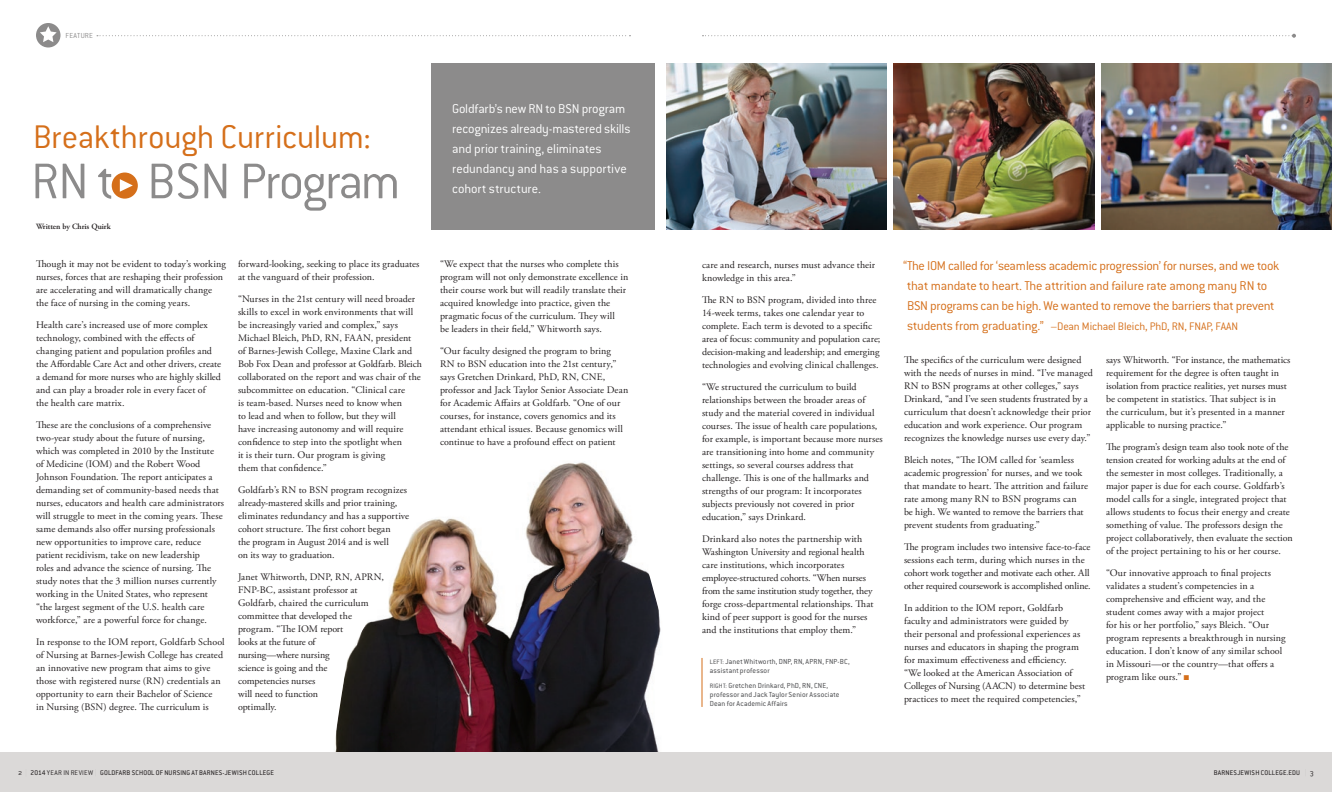
<style>
.page{position:relative;width:1332px;height:792px;background:#fff}
.page>*{position:absolute;margin:0;border:0;box-sizing:border-box;transform-origin:0 0}
.t1{font:300 55px "Conduit OSITC";letter-spacing:-.03em;color:#8c8b8b}
.t2{font:300 36px "Conduit OSITC";letter-spacing:-.015em;color:#d56f1a}
.t3{font:300 14px/20px "Conduit OSITC";letter-spacing:-.02em;color:#d56f1a}
.t4{font:300 14px/20px "Conduit OSITC";letter-spacing:-.01em;color:#fff}
.t5{font:300 12px "Conduit OSITC";color:#d56f1a}
.t6{font:10px/13px "Adobe Garamond Pro";letter-spacing:.005em;color:#231f20}
.t7{font:8px/9px "Conduit ITC";letter-spacing:.02em;color:#57585a}
.t8{font:600 8px "Adobe Garamond Pro";color:#231f20}
.t9{font:300 8px "Conduit OSITC";letter-spacing:.025em;color:#8c8b8b}
.t10{font:7.5px "Conduit ITC";letter-spacing:.02em;color:#231f20}
.s1{color:#fff}
.s2{font-size:7px}
.s3{font-size:14px}
.s4{color:#d56f1a}
.s5{font-family:"Conduit OSITC";font-weight:300;font-size:8px}
.s6{font-weight:300}
</style>
<div class="page">
<div style="left:666px;top:752px;width:666px;height:40px;background:#dbd9d8"></div>
<div style="left:0;top:752px;width:666px;height:40px;background:#dbd9d8"></div>
<svg style="left:36px;top:23px;width:25px;height:25px"></svg>
<svg style="left:97px;top:35px;width:534px;height:1px"></svg>
<img style="left:666px;top:63px;width:220px;height:167px">
<div style="left:431px;top:63px;width:224px;height:167px;background:#8c8b8b"></div>
<img style="left:1102px;top:63px;width:230px;height:167px">
<img style="left:893px;top:63px;width:202px;height:167px">
<div style="left:112px;top:173px;width:26px;height:26px;background:#d56f1a;border-radius:50%"></div>
<svg style="left:120px;top:179px;width:13px;height:13px"></svg>
<svg style="left:702px;top:34px;width:594px;height:4px"></svg>
<img style="left:335px;top:461px;width:326px;height:291px">
<hr style="left:702px;top:658px;width:1px;height:49px;background:#d56f1a">
<p class="t9" style="left:66px;top:31px;width:29px">FEATURE</p>
<h2 class="t2" style="left:33px;top:115px;width:340px">Breakthrough Curriculum:</h2>
<h1 class="t1" style="left:31px;top:148px;width:371px">RN t<span class="s1">o</span> BSN Program</h1>
<p class="t8" style="left:36px;top:222px;width:76px">Written by Chris Quirk</p>
<p class="t6" style="left:36px;top:257px;width:191px">Though it may not be evident to today’s working nurses, forces that are reshaping their profession are accelerating and will dramatically change the face of nursing in the coming years.</p>
<p class="t6" style="left:36px;top:318px;width:187px">Health care’s increased use of more complex technology, combined with the effects of changing patient and population profiles and the Affordable Care Act and other drivers, create a demand for more nurses who are highly skilled and can play a broader role in every facet of<br>the health care matrix.</p>
<p class="t6" style="left:36px;top:418px;width:190px">These are the conclusions of a comprehensive two-year study about the future of nursing, which was completed in 2010 by the Institute of Medicine (IOM) and the Robert Wood Johnson Foundation. The report anticipates a demanding set of community-based needs that nurses, educators and health care administrators will struggle to meet in the coming years. These same demands also offer nursing professionals new opportunities to improve care, reduce patient recidivism, take on new leadership<br>roles and advance the science of nursing. The study notes that the 3 million nurses currently working in the United States, who represent “the largest segment of the U.S. health care workforce,” are a powerful force for change.</p>
<p class="t6" style="left:36px;top:635px;width:190px">In response to the IOM report, Goldfarb School of Nursing at Barnes-Jewish College has created an innovative new program that aims to give those with registered nurse (RN) credentials an opportunity to earn their Bachelor of Science<br>in Nursing (BSN) degree. The curriculum is</p>
<p class="t6" style="left:238px;top:257px;width:183px">forward-looking, seeking to place its graduates at the vanguard of their profession.</p>
<p class="t6" style="left:238px;top:292px;width:185px">“Nurses in the 21st century will need broader skills to excel in work environments that will be increasingly varied and complex,” says Michael Bleich, PhD, RN, FAAN, president<br>of Barnes-Jewish College, Maxine Clark and Bob Fox Dean and professor at Goldfarb. Bleich collaborated on the report and was chair of the subcommittee on education. “Clinical care<br>is team-based. Nurses need to know when<br>to lead and when to follow, but they will<br>have increasing autonomy and will require confidence to step into the spotlight when<br>it is their turn. Our program is giving<br>them that confidence.”</p>
<p class="t6" style="left:238px;top:483px;width:173px">Goldfarb’s RN to BSN program recognizes already-mastered skills and prior training, eliminates redundancy and has a supportive cohort structure. The first cohort began<br>the program in August 2014 and is well<br>on its way to graduation.</p>
<p class="t6" style="left:238px;top:570px;width:147px">Janet Whitworth, DNP, RN, APRN,<br>FNP-BC, assistant professor at<br>Goldfarb, chaired the curriculum committee that developed the program. “The IOM report<br>looks at the future of<br>nursing—where nursing<br>science is going and the<br>competencies nurses<br>will need to function<br>optimally.</p>
<h3 class="t4" style="left:452px;top:98px;width:180px">Goldfarb’s new RN to BSN program recognizes already-mastered skills and prior training, eliminates redundancy and has a supportive cohort structure.</h3>
<p class="t6" style="left:440px;top:257px;width:190px">“We expect that the nurses who complete this program will not only demonstrate excellence in their course work but will readily translate their acquired knowledge into practice, given the pragmatic focus of the curriculum. They will<br>be leaders in their field,” Whitworth says.</p>
<p class="t6" style="left:440px;top:344px;width:190px">“Our faculty designed the program to bring RN to BSN education into the 21st century,” says Gretchen Drinkard, PhD, RN, CNE, professor and Jack Taylor Senior Associate Dean for Academic Affairs at Goldfarb. “One of our courses, for instance, covers genomics and its attendant ethical issues. Because genomics will continue to have a profound effect on patient</p>
<p class="t6" style="left:702px;top:258px;width:175px">care and research, nurses must advance their knowledge in this area.”</p>
<p class="t6" style="left:702px;top:293px;width:180px">The RN to BSN program, divided into three 14-week terms, takes one calendar year to complete. Each term is devoted to a specific area of focus: community and population care; decision-making and leadership; and emerging technologies and evolving clinical challenges.</p>
<p class="t6" style="left:702px;top:380px;width:182px">“We structured the curriculum to build relationships between the broader areas of study and the material covered in individual courses. The issue of health care populations, for example, is important because more nurses are transitioning into home and community settings, so several courses address that challenge. This is one of the hallmarks and strengths of our program: It incorporates subjects previously not covered in prior education,” says Drinkard.</p>
<p class="t6" style="left:702px;top:532px;width:173px">Drinkard also notes the partnership with Washington University and regional health care institutions, which incorporates employee-structured cohorts. “When nurses from the same institution study together, they forge cross-departmental relationships. That kind of peer support is good for the nurses and the institutions that employ them.”</p>
<p class="t7" style="left:710px;top:657px;width:141px"><span class="s2">LEFT:</span> Janet Whitworth, DNP, RN, APRN, FNP-BC, assistant professor</p>
<p class="t7" style="left:710px;top:681px;width:131px"><span class="s2">RIGHT:</span> Gretchen Drinkard, PhD, RN, CNE, professor and Jack Taylor Senior Associate<br>Dean for Academic Affairs</p>
<h3 class="t3" style="left:903px;top:255px;width:378px">“The IOM called for ‘seamless academic progression’ for nurses, and we took that mandate to heart. The attrition and failure rate among many RN to<br>BSN programs can be high. We wanted to remove the barriers that prevent</h3>
<p class="t5" style="left:907px;top:319px;width:333px"><span class="s3">students from graduating.”</span> –Dean Michael Bleich, PhD, RN, FNAP, FAAN</p>
<p class="t6" style="left:904px;top:353px;width:190px">The specifics of the curriculum were designed with the needs of nurses in mind. “I’ve managed RN to BSN programs at other colleges,” says Drinkard, “and I’ve seen students frustrated by a curriculum that doesn’t acknowledge their prior education and work experience. Our program recognizes the knowledge nurses use every day.”</p>
<p class="t6" style="left:904px;top:453px;width:186px">Bleich notes, “The IOM called for ‘seamless academic progression’ for nurses, and we took that mandate to heart. The attrition and failure rate among many RN to BSN programs can be high. We wanted to remove the barriers that prevent students from graduating.”</p>
<p class="t6" style="left:904px;top:540px;width:188px">The program includes two intensive face-to-face sessions each term, during which nurses in the cohort work together and motivate each other. All other required coursework is accomplished online.</p>
<p class="t6" style="left:904px;top:601px;width:183px">In addition to the IOM report, Goldfarb faculty and administrators were guided by their personal and professional experiences as nurses and educators in shaping the program for maximum effectiveness and efficiency. “We looked at the American Association of Colleges of Nursing (AACN) to determine best practices to meet the required competencies,”</p>
<p class="t6" style="left:1106px;top:353px;width:186px">says Whitworth. “For instance, the mathematics requirement for the degree is often taught in isolation from practice realities, yet nurses must be competent in statistics. That subject is in the curriculum, but it’s presented in a manner applicable to nursing practice.”</p>
<p class="t6" style="left:1106px;top:440px;width:188px">The program’s design team also took note of the tension created for working adults at the end of the semester in most colleges. Traditionally, a major paper is due for each course. Goldfarb’s model calls for a single, integrated project that allows students to focus their energy and create something of value. The professors design the project collaboratively, then evaluate the section of the project pertaining to his or her course.</p>
<p class="t6" style="left:1106px;top:566px;width:181px">“Our innovative approach to final projects validates a student’s competencies in a comprehensive and efficient way, and the student comes away with a major project<br>for his or her portfolio,” says Bleich. “Our program represents a breakthrough in nursing education. I don’t know of any similar school in Missouri—or the country—that offers a program like ours.” <span class="s4">■</span></p>
<p class="t10" style="left:18px;top:768px;width:257px"><span class="s5">2</span> 2014 <span class="s6">YEAR IN REVIEW</span> GOLDFARB SCHOOL OF NURSING AT BARNES-JEWISH COLLEGE</p>
<p class="t10" style="left:1214px;top:768px;width:102px">BARNESJEWISH COLLEGE.EDU <span class="s5">3</span></p>
</div>
